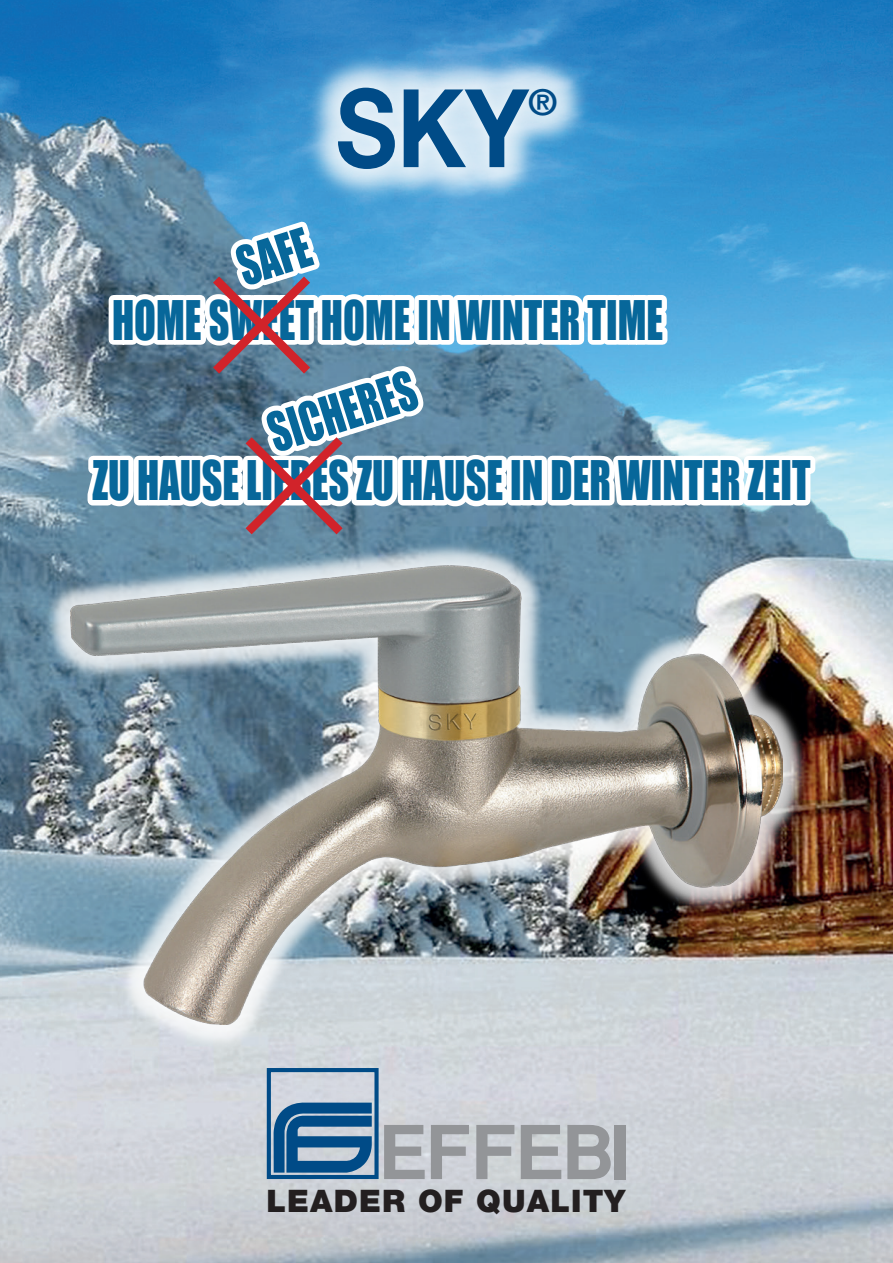
<style>
.page{position:relative;width:893px;height:1263px;background:#fff}
.page>*{position:absolute;margin:0;border:0;box-sizing:border-box;transform-origin:0 0}
.t1{font:700 108.75px "Helvetica Neue LT Std";color:#004b87;scale:.87 1}
.t2{font:50.1px "Impact";color:#07679a;scale:.8 1}
.t3{font:700 35.85px "Helvetica Neue LT Std";color:#004b87}
.t4{font:900 31.05px "Helvetica Neue LT Std";letter-spacing:.035em;color:#231f20}
</style>
<div class="page">
<img style="left:1px;top:0;width:892px;height:1263px">
<svg style="left:0;top:0;width:1px;height:1263px"></svg>
<img style="left:153px;top:2px;width:587px;height:121px">
<svg style="left:82px;top:123px;width:738px;height:554px"></svg>
<svg style="left:274px;top:1101px;width:98px;height:71px;background:#4477a2"></svg>
<div style="left:267px;top:1068px;width:112px;height:111px;border:4px solid #004b87"></div>
<svg style="left:384px;top:1125px;width:41px;height:54px;background:#a9acb0"></svg>
<svg style="left:431px;top:1125px;width:38px;height:54px;background:#afb2b6"></svg>
<svg style="left:476px;top:1125px;width:38px;height:54px;background:#afb2b6"></svg>
<svg style="left:521px;top:1125px;width:40px;height:54px;background:#a9acaf"></svg>
<svg style="left:567px;top:1125px;width:44px;height:54px;background:#a5a8ab"></svg>
<div style="left:615px;top:1125px;width:11px;height:54px;background:#939598"></div>
<img style="left:42px;top:538px;width:770px;height:515px">
<img style="left:53px;top:549px;width:747px;height:493px">
<img style="left:71px;top:566px;width:711px;height:458px">
<p class="t2" style="left:228px;top:230px;width:94px;rotate:-17deg">SAFE</p>
<p class="t1" style="left:336px;top:61px;width:223px">SKY</p>
<p class="t3" style="left:529px;top:80px;width:30px">®</p>
<p class="t2" style="left:112px;top:281px;width:690px">HOME SWEET HOME IN WINTER TIME</p>
<p class="t2" style="left:258px;top:396px;width:192px;rotate:-17deg">SICHERES</p>
<p class="t2" style="left:92px;top:442px;width:899px">ZU HAUSE LIEBES ZU HAUSE IN DER WINTER ZEIT</p>
<p class="t4" style="left:266px;top:1183px;width:360px">LEADER OF QUALITY</p>
</div>
